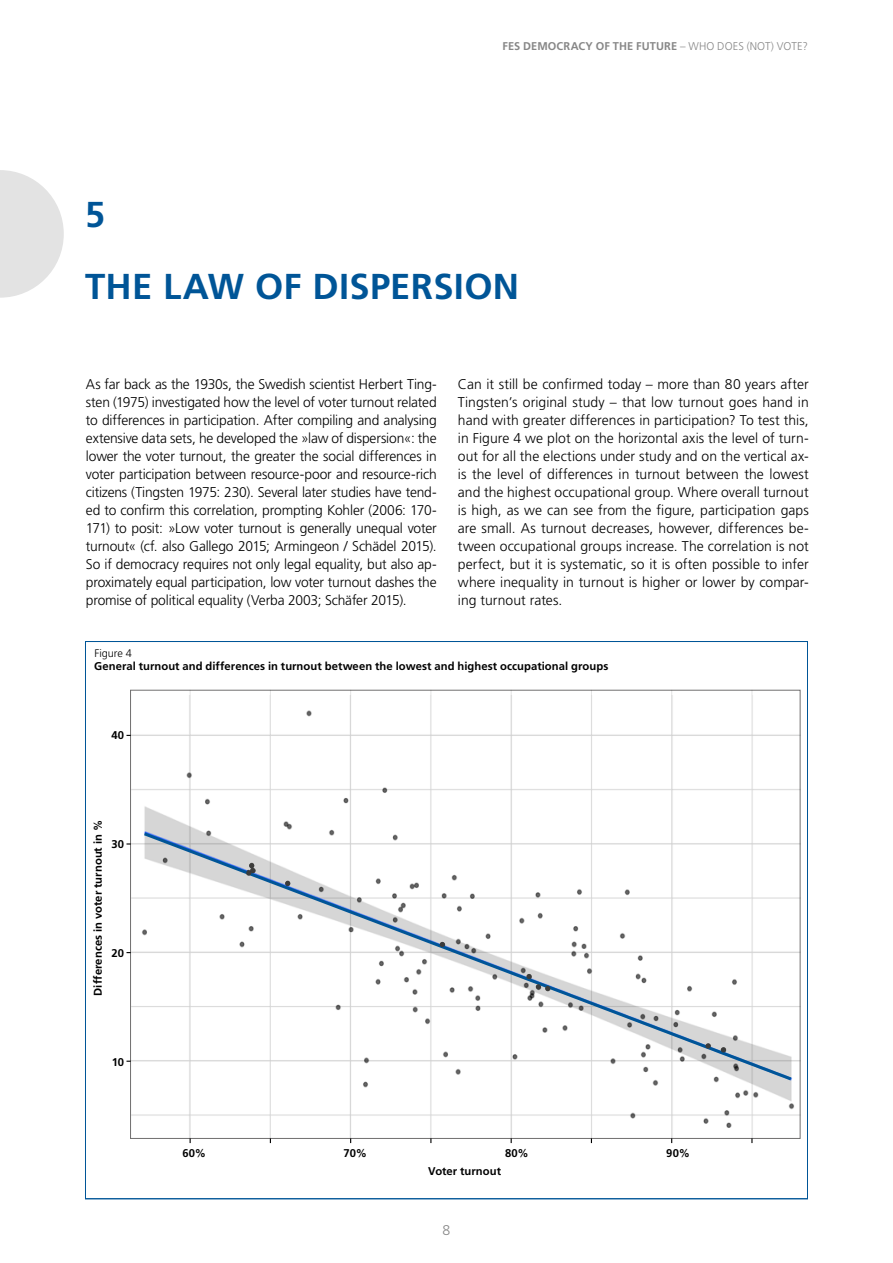
<style>
.page{position:relative;width:893px;height:1263px;background:#fff}
.page>*{position:absolute;margin:0;border:0;box-sizing:border-box;transform-origin:0 0}
.t1{font:700 36px/72px "Frutiger LT Std";letter-spacing:.01em;color:#005597}
.t2{font:300 14.1px/18px "Frutiger LT Std";letter-spacing:-.005em;color:#000;text-align:justify}
.t3{font:300 14.1px "Frutiger LT Std";color:#878787}
.t4{font:700 11.25px "Frutiger LT Std";letter-spacing:.005em;color:#000}
.t5{font:700 11.25px "Frutiger LT Std";letter-spacing:.01em;color:#878787}
.t6{font:300 10.95px "Frutiger LT Std";color:#000}
.s1{font-weight:300}
</style>
<div class="page">
<svg style="left:0;top:170px;width:64px;height:128px"></svg>
<hr style="left:511px;top:690px;width:1px;height:448px;background:#e3e3e3">
<hr style="left:190px;top:690px;width:1px;height:448px;background:#e3e3e3">
<hr style="left:350px;top:690px;width:1px;height:448px;background:#e3e3e3">
<hr style="left:431px;top:690px;width:1px;height:448px;background:#e3e3e3">
<hr style="left:270px;top:690px;width:1px;height:448px;background:#e3e3e3">
<hr style="left:671px;top:690px;width:1px;height:448px;background:#e3e3e3">
<hr style="left:591px;top:690px;width:1px;height:448px;background:#e3e3e3">
<hr style="left:752px;top:690px;width:1px;height:448px;background:#e3e3e3">
<img style="left:132px;top:695px;width:666px;height:442px">
<svg style="left:141px;top:830px;width:654px;height:253px"></svg>
<svg style="left:246px;top:863px;width:10px;height:13px"></svg>
<svg style="left:285px;top:881px;width:5px;height:5px"></svg>
<svg style="left:440px;top:942px;width:5px;height:5px"></svg>
<svg style="left:526px;top:974px;width:24px;height:17px"></svg>
<svg style="left:705px;top:1043px;width:6px;height:5px"></svg>
<svg style="left:721px;top:1047px;width:5px;height:5px"></svg>
<p class="t5" style="left:502px;top:40px;width:307px">FES DEMOCRACY OF THE FUTURE <span class="s1">– WHO DOES (NOT) VOTE?</span></p>
<h1 class="t1" style="left:85px;top:179px;width:436px">5<br>THE LAW OF DISPERSION</h1>
<p class="t2" style="left:86px;top:375px;width:352px">As far back as the 1930s, the Swedish scientist Herbert Ting&shy;sten (1975) investigated how the level of voter turnout related to differences in participation. After compiling and analysing extensive data sets, he developed the »law of dispersion«: the lower the voter turnout, the greater the social differences in voter participation between resource-poor and resource-rich citizens (Tingsten 1975: 230). Several later studies have tend&shy;ed to confirm this correlation, prompting Kohler (2006: 170- 171) to posit: »Low voter turnout is generally unequal voter turnout« (cf. also Gallego 2015; Armingeon / Schädel 2015).<br>So if democracy requires not only legal equality, but also ap&shy;proximately equal participation, low voter turnout dashes the promise of political equality (Verba 2003; Schäfer 2015).</p>
<p class="t2" style="left:458px;top:375px;width:352px">Can it still be confirmed today – more than 80 years after Tingsten’s original study – that low turnout goes hand in hand with greater differences in participation? To test this, in Figure 4 we plot on the horizontal axis the level of turn&shy;out for all the elections under study and on the vertical ax&shy;is the level of differences in turnout between the lowest and the highest occupational group. Where overall turnout is high, as we can see from the figure, participation gaps are small. As turnout decreases, however, differences be&shy;tween occupational groups increase. The correlation is not perfect, but it is systematic, so it is often possible to infer where inequality in turnout is higher or lower by compar&shy;ing turnout rates.</p>
<p class="t6" style="left:95px;top:647px;width:39px">Figure 4</p>
<p class="t4" style="left:94px;top:660px;width:516px">General turnout and differences in turnout between the lowest and highest occupational groups</p>
<p class="t4" style="left:111px;top:728px;width:14px">40</p>
<p class="t4" style="left:91px;top:996px;width:177px;rotate:-90deg">Differences in voter turnout in %</p>
<p class="t4" style="left:112px;top:837px;width:14px">30</p>
<p class="t4" style="left:112px;top:946px;width:14px">20</p>
<p class="t4" style="left:112px;top:1055px;width:14px">10</p>
<p class="t4" style="left:182px;top:1146px;width:25px">60%</p>
<p class="t4" style="left:343px;top:1146px;width:25px">70%</p>
<p class="t4" style="left:505px;top:1146px;width:25px">80%</p>
<p class="t4" style="left:666px;top:1146px;width:25px">90%</p>
<p class="t4" style="left:428px;top:1165px;width:74px">Voter turnout</p>
<p class="t3" style="left:443px;top:1222px;width:9px">8</p>
</div>
